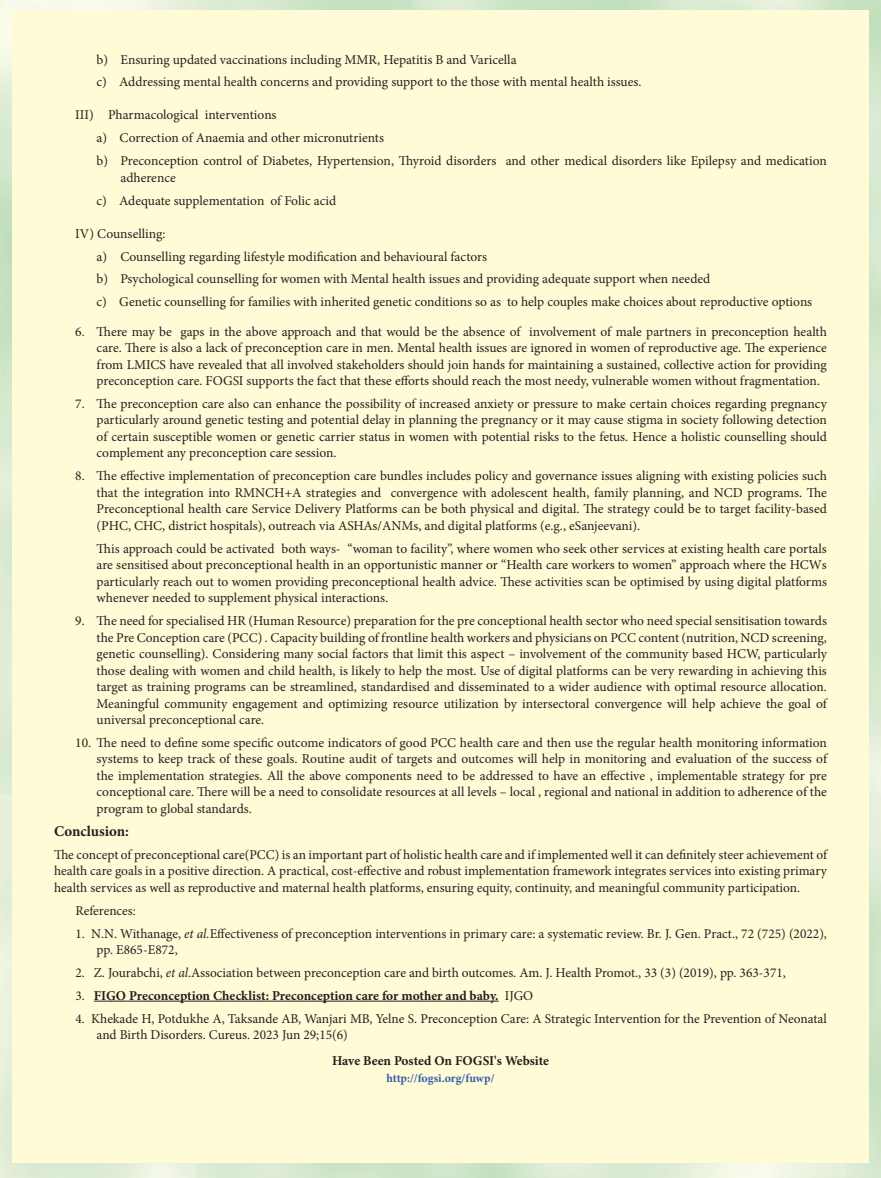
<style>
.page{position:relative;width:881px;height:1178px;background:#fff}
.page>*{position:absolute;margin:0;border:0;box-sizing:border-box;transform-origin:0 0}
.t1{font:700 15px "Minion Pro";color:#231f20}
.t2{font:13.5px/16.5px "Minion Pro";color:#231f20;text-align:justify}
.t3{font:700 13.5px "Minion Pro";color:#231f20}
.t4{font:700 12px "Minion Pro";color:#335caa}
.s1{font-style:italic}
.s2{font-weight:400}
</style>
<div class="page">
<img style="left:0;top:0;width:880px;height:1178px">
<div style="left:12px;top:11px;width:856px;height:1152px;background:#fffbd6"></div>
<hr style="left:94px;top:1001px;width:404px;height:1px;background:#231f20">
<p class="t2" style="left:97px;top:48px;width:546px;line-height:23px">b) Ensuring updated vaccinations including MMR, Hepatitis B and Varicella<br>c) Addressing mental health concerns and providing support to the those with mental health issues.</p>
<p class="t2" style="left:97px;top:104px;width:731px;line-height:23px;text-align:left;text-indent:-21px">III) Pharmacological interventions<br>a) Correction of Anaemia and other micronutrients<br>b) Preconception control of Diabetes, Hypertension, Thyroid disorders and other medical disorders like Epilepsy and medication</p>
<p class="t2" style="left:97px;top:166px;width:241px;line-height:23px;text-indent:24px">adherence<br>c) Adequate supplementation of Folic acid</p>
<p class="t2" style="left:97px;top:222px;width:716px;line-height:23px;text-align:left;text-indent:-21px">IV) Counselling:<br>a) Counselling regarding lifestyle modification and behavioural factors<br>b) Psychological counselling for women with Mental health issues and providing adequate support when needed<br>c) Genetic counselling for families with inherited genetic conditions so as to help couples make choices about reproductive options</p>
<p class="t2" style="left:97px;top:323px;width:731px;text-indent:-21px">6. There may be gaps in the above approach and that would be the absence of involvement of male partners in preconception health care. There is also a lack of preconception care in men. Mental health issues are ignored in women of reproductive age. The experience from LMICS have revealed that all involved stakeholders should join hands for maintaining a sustained, collective action for providing preconception care. FOGSI supports the fact that these efforts should reach the most needy, vulnerable women without fragmentation.</p>
<p class="t2" style="left:97px;top:395px;width:731px;text-indent:-21px">7. The preconception care also can enhance the possibility of increased anxiety or pressure to make certain choices regarding pregnancy particularly around genetic testing and potential delay in planning the pregnancy or it may cause stigma in society following detection of certain susceptible women or genetic carrier status in women with potential risks to the fetus. Hence a holistic counselling should complement any preconception care session.</p>
<p class="t2" style="left:97px;top:468px;width:731px;text-indent:-21px">8. The effective implementation of preconception care bundles includes policy and governance issues aligning with existing policies such that the integration into RMNCH+A strategies and convergence with adolescent health, family planning, and NCD programs. The Preconceptional health care Service Delivery Platforms can be both physical and digital. The strategy could be to target facility-based (PHC, CHC, district hospitals), outreach via ASHAs/ANMs, and digital platforms (e.g., eSanjeevani).</p>
<p class="t2" style="left:97px;top:540px;width:731px">This approach could be activated both ways- “woman to facility”, where women who seek other services at existing health care portals are sensitised about preconceptional health in an opportunistic manner or “Health care workers to women” approach where the HCWs particularly reach out to women providing preconceptional health advice. These activities scan be optimised by using digital platforms whenever needed to supplement physical interactions.</p>
<p class="t2" style="left:97px;top:612px;width:731px;text-indent:-21px">9. The need for specialised HR (Human Resource) preparation for the pre conceptional health sector who need special sensitisation towards the Pre Conception care (PCC) . Capacity building of frontline health workers and physicians on PCC content (nutrition, NCD screening, genetic counselling). Considering many social factors that limit this aspect – involvement of the community based HCW, particularly those dealing with women and child health, is likely to help the most. Use of digital platforms can be very rewarding in achieving this target as training programs can be streamlined, standardised and disseminated to a wider audience with optimal resource allocation.<br>Meaningful community engagement and optimizing resource utilization by intersectoral convergence will help achieve the goal of universal preconceptional care.</p>
<p class="t2" style="left:97px;top:734px;width:731px;text-indent:-21px">10. The need to define some specific outcome indicators of good PCC health care and then use the regular health monitoring information systems to keep track of these goals. Routine audit of targets and outcomes will help in monitoring and evaluation of the success of the implementation strategies. All the above components need to be addressed to have an effective , implementable strategy for pre conceptional care. There will be a need to consolidate resources at all levels – local , regional and national in addition to adherence of the program to global standards.</p>
<p class="t1" style="left:54px;top:820px;width:76px">Conclusion:</p>
<p class="t2" style="left:54px;top:846px;width:774px">The concept of preconceptional care(PCC) is an important part of holistic health care and if implemented well it can definitely steer achievement of health care goals in a positive direction. A practical, cost-effective and robust implementation framework integrates services into existing primary health services as well as reproductive and maternal health platforms, ensuring equity, continuity, and meaningful community participation.</p>
<p class="t2" style="left:75px;top:902px;width:62px">References:</p>
<p class="t2" style="left:97px;top:925px;width:731px;text-indent:-21px">1. N.N. Withanage, <span class="s1">et al.</span>Effectiveness of preconception interventions in primary care: a systematic review. Br. J. Gen. Pract., 72 (725) (2022), pp. E865-E872,</p>
<p class="t2" style="left:75px;top:964px;width:711px">2. Z. Jourabchi, <span class="s1">et al</span>.Association between preconception care and birth outcomes. Am. J. Health Promot., 33 (3) (2019), pp. 363-371,</p>
<p class="t3" style="left:75px;top:986px;width:459px"><span class="s2">3.</span> FIGO Preconception Checklist: Preconception care for mother and baby. <span class="s2">IJGO</span></p>
<p class="t2" style="left:97px;top:1010px;width:731px;text-indent:-21px">4. Khekade H, Potdukhe A, Taksande AB, Wanjari MB, Yelne S. Preconception Care: A Strategic Intervention for the Prevention of Neonatal and Birth Disorders. Cureus. 2023 Jun 29;15(6)</p>
<p class="t3" style="left:332px;top:1051px;width:218px">Have Been Posted On FOGSI's Website</p>
<p class="t4" style="left:386px;top:1070px;width:110px">http://fogsi.org/fuwp/</p>
</div>
